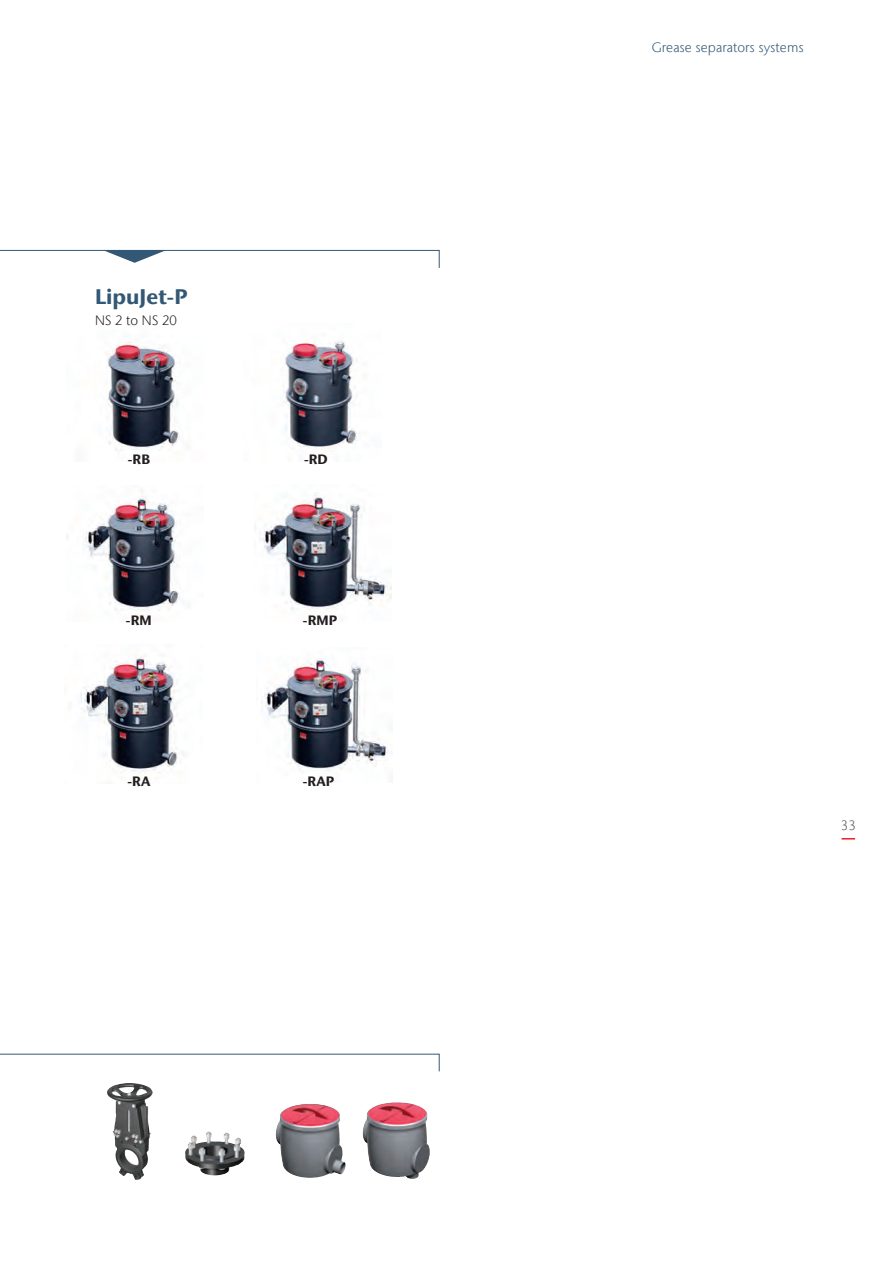
<style>
.page{position:relative;width:893px;height:1263px;background:#fff}
.page>*{position:absolute;margin:0;border:0;box-sizing:border-box;transform-origin:0 0}
.Intermediate_heading{font:700 21px "Stone Sans IIITC Com";letter-spacing:.005em;color:#335875}
.Rubrication{font:300 13.5px "Stone Sans IIITC Com";letter-spacing:.005em;color:#335875}
.Subheadline{font:700 13.5px "Stone Sans IIITC Com";letter-spacing:.005em;color:#231f20}
.Body_copy{font:300 13.5px "Stone Sans IIITC Com";letter-spacing:.005em;color:#231f20}
.t1{font:300 13.5px "Stone Sans IIITC Com";color:#57585a}
</style>
<div class="page">
<svg style="left:842px;top:838px;width:13px;height:1px"></svg>
<img style="left:106px;top:335px;width:74px;height:116px">
<img style="left:283px;top:341px;width:77px;height:109px">
<img style="left:67px;top:490px;width:113px;height:126px">
<img style="left:262px;top:658px;width:130px;height:115px">
<img style="left:80px;top:655px;width:104px;height:124px">
<img style="left:254px;top:493px;width:138px;height:117px">
<img style="left:185px;top:1131px;width:60px;height:45px">
<img style="left:107px;top:1083px;width:46px;height:97px">
<svg style="left:0;top:1054px;width:440px;height:18px"></svg>
<svg style="left:0;top:250px;width:440px;height:18px"></svg>
<img style="left:276px;top:1104px;width:70px;height:74px">
<img style="left:363px;top:1102px;width:67px;height:77px">
<p class="Rubrication" style="left:652px;top:38px;width:153px">Grease separators systems</p>
<p class="Intermediate_heading" style="left:95px;top:283px;width:94px">LipuJet-P</p>
<p class="Body_copy" style="left:95px;top:312px;width:83px">NS 2 to NS 20</p>
<p class="Subheadline" style="left:128px;top:451px;width:24px">-RB</p>
<p class="Subheadline" style="left:304px;top:451px;width:25px">-RD</p>
<p class="Subheadline" style="left:126px;top:612px;width:27px">-RM</p>
<p class="Subheadline" style="left:303px;top:612px;width:36px">-RMP</p>
<p class="Subheadline" style="left:127px;top:772px;width:24px">-RA</p>
<p class="Subheadline" style="left:303px;top:772px;width:33px">-RAP</p>
<p class="t1" style="left:841px;top:816px;width:16px">33</p>
</div>
